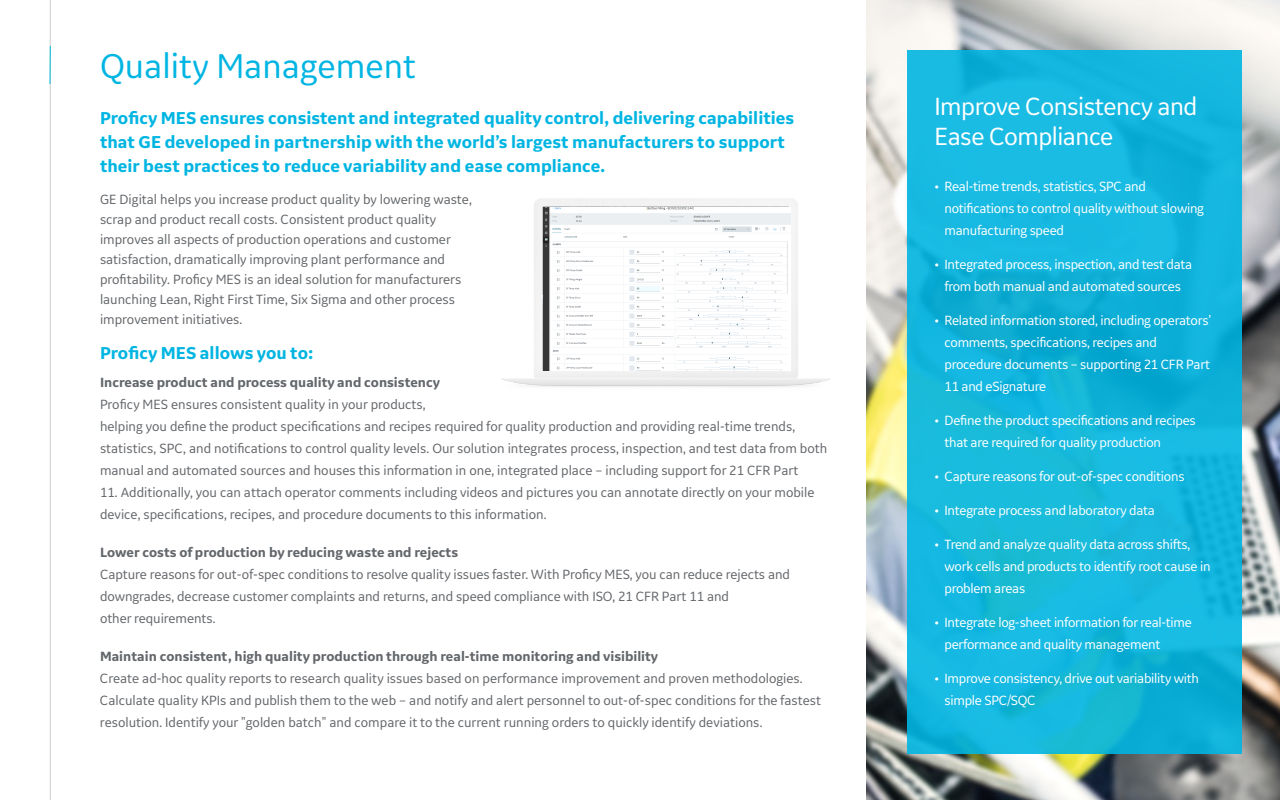
<style>
.page{position:relative;width:1280px;height:800px;background:#fff}
.page>*{position:absolute;margin:0;border:0;box-sizing:border-box;transform-origin:0 0}
.Headline_36pt{font:36px "GE Inspira Sans";color:#00b5e2}
.Headline_24pt{font:26px/30px "GE Inspira Sans";letter-spacing:-.02em;color:#fff}
.Subheadline_18pt{font:700 18px/24px "GE Inspira Sans";color:#00b5e2}
.Paragraph_14pt{font:14px/22px "GE Inspira Sans";color:#63666a}
.t1{font:14px/22px "GE Inspira Sans";letter-spacing:-.02em;color:#fff}
.s1{font-weight:700}
</style>
<div class="page">
<img style="left:867px;top:0;width:413px;height:800px">
<hr style="left:50px;top:0;width:1px;height:800px;background:#cdcdcd">
<hr style="left:50px;top:46px;width:1px;height:38px;background:#00bfdb">
<svg style="left:907px;top:50px;width:335px;height:704px;background:#13b6dc"></svg>
<img style="left:501px;top:198px;width:329px;height:189px">
<img style="left:543px;top:207px;width:248px;height:164px">
<p class="Headline_36pt" style="left:100px;top:43px;width:317px">Quality Management</p>
<p class="Subheadline_18pt" style="left:100px;top:105px;width:696px">Proficy MES ensures consistent and integrated quality control, delivering capabilities that GE developed in partnership with the world’s largest manufacturers to support their best practices to reduce variability and ease compliance.</p>
<p class="Paragraph_14pt" style="left:100px;top:189px;width:373px;line-height:20px">GE Digital helps you increase product quality by lowering waste, scrap and product recall costs. Consistent product quality improves all aspects of production operations and customer satisfaction, dramatically improving plant performance and profitability. Proficy MES is an ideal solution for manufacturers launching Lean, Right First Time, Six Sigma and other process improvement initiatives.</p>
<p class="Subheadline_18pt" style="left:100px;top:340px;width:215px">Proficy MES allows you to:</p>
<p class="Paragraph_14pt" style="left:100px;top:371px;width:729px"><span class="s1">Increase product and process quality and consistency<br></span>Proficy MES ensures consistent quality in your products,<br>helping you define the product specifications and recipes required for quality production and providing real-time trends, statistics, SPC, and notifications to control quality levels. Our solution integrates process, inspection, and test data from both manual and automated sources and houses this information in one, integrated place – including support for 21 CFR Part</p>
<p class="Paragraph_14pt" style="left:100px;top:481px;width:716px">11. Additionally, you can attach operator comments including videos and pictures you can annotate directly on your mobile device, specifications, recipes, and procedure documents to this information.</p>
<p class="Paragraph_14pt" style="left:100px;top:541px;width:691px"><span class="s1">Lower costs of production by reducing waste and rejects<br></span>Capture reasons for out-of-spec conditions to resolve quality issues faster. With Proficy MES, you can reduce rejects and downgrades, decrease customer complaints and returns, and speed compliance with ISO, 21 CFR Part 11 and<br>other requirements.</p>
<p class="Paragraph_14pt" style="left:100px;top:645px;width:723px"><span class="s1">Maintain consistent, high quality production through real-time monitoring and visibility<br></span>Create ad-hoc quality reports to research quality issues based on performance improvement and proven methodologies.<br>Calculate quality KPIs and publish them to the web – and notify and alert personnel to out-of-spec conditions for the fastest resolution. Identify your "golden batch" and compare it to the current running orders to quickly identify deviations.</p>
<p class="Headline_24pt" style="left:934px;top:91px;width:264px">Improve Consistency and<br>Ease Compliance</p>
<p class="t1" style="left:944px;top:175px;width:261px;text-indent:-10px">• Real-time trends, statistics, SPC and notifications to control quality without slowing manufacturing speed</p>
<p class="t1" style="left:934px;top:253px;width:259px;text-align:center">• Integrated process, inspection, and test data from both manual and automated sources</p>
<p class="t1" style="left:944px;top:309px;width:268px;text-indent:-10px">• Related information stored, including operators’ comments, specifications, recipes and procedure documents – supporting 21 CFR Part 11 and eSignature</p>
<p class="t1" style="left:944px;top:409px;width:253px;text-indent:-10px">• Define the product specifications and recipes that are required for quality production</p>
<p class="t1" style="left:934px;top:465px;width:252px">• Capture reasons for out-of-spec conditions</p>
<p class="t1" style="left:934px;top:499px;width:222px">• Integrate process and laboratory data</p>
<p class="t1" style="left:944px;top:533px;width:268px;text-indent:-10px">• Trend and analyze quality data across shifts, work cells and products to identify root cause in problem areas</p>
<p class="t1" style="left:944px;top:611px;width:249px;text-indent:-10px">• Integrate log-sheet information for real-time performance and quality management</p>
<p class="t1" style="left:944px;top:667px;width:256px;text-indent:-10px">• Improve consistency, drive out variability with simple SPC/SQC</p>
</div>
